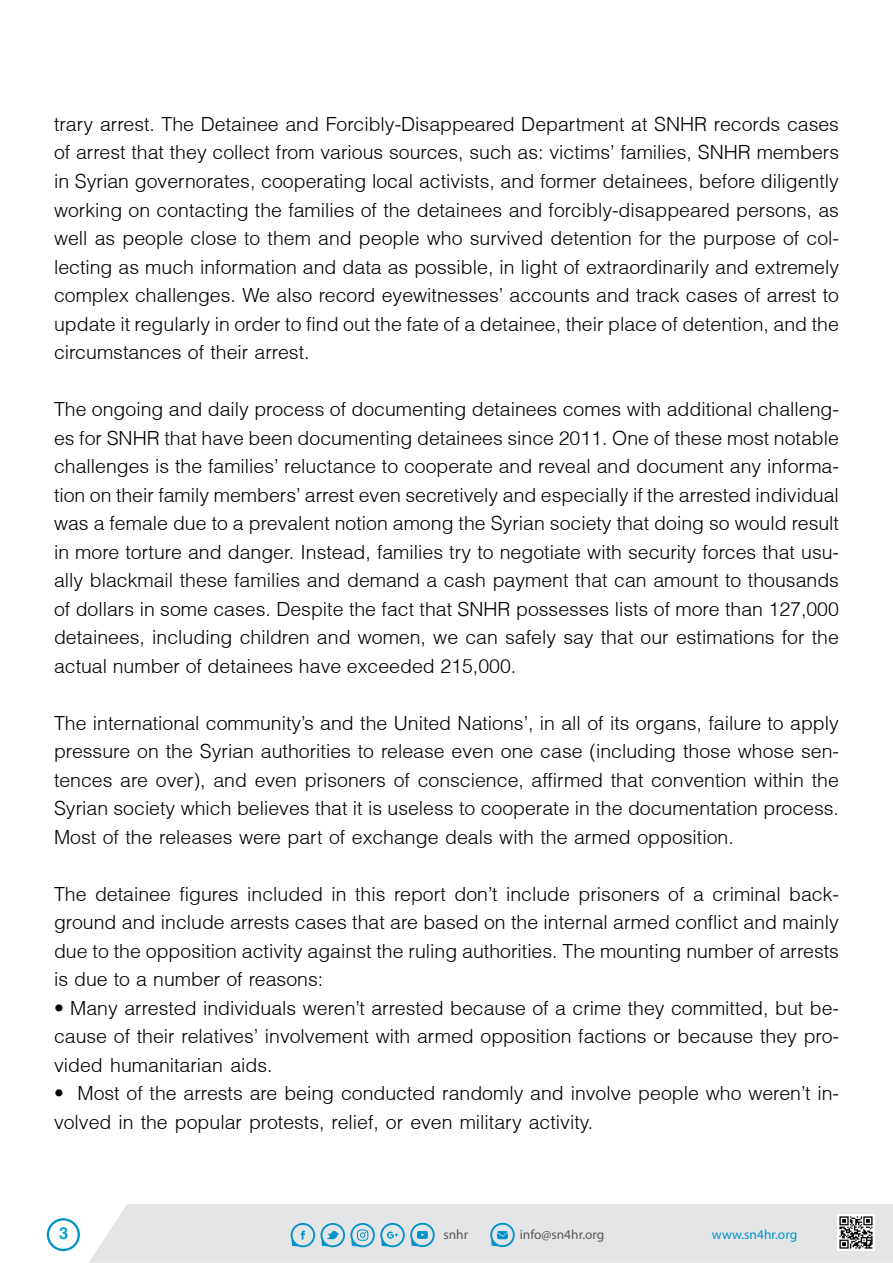
<style>
.page{position:relative;width:893px;height:1263px;background:#fff}
.page>*{position:absolute;margin:0;border:0;box-sizing:border-box;transform-origin:0 0}
.t1{font:300 19.5px/28.5px "Helvetica";color:#000;text-align:justify}
.t2{font:700 16.5px "Helvetica";color:#00a4e2}
.t3{font:13.35px "Myriad Pro";color:#58595b}
.t4{font:13.35px "Myriad Pro";color:#0092c8}
</style>
<div class="page">
<div style="left:89px;top:1204px;width:804px;height:59px;background:#e4e5e6"></div>
<svg style="left:291px;top:1223px;width:24px;height:24px"></svg>
<svg style="left:321px;top:1223px;width:114px;height:24px"></svg>
<svg style="left:490px;top:1223px;width:25px;height:24px"></svg>
<img style="left:837px;top:1214px;width:37px;height:37px">
<svg style="left:47px;top:1218px;width:33px;height:33px"></svg>
<p class="t1" style="left:54px;top:110px;width:787px">trary arrest. The Detainee and Forcibly-Disappeared Department at SNHR records cases of arrest that they collect from various sources, such as: victims’ families, SNHR members in Syrian governorates, cooperating local activists, and former detainees, before diligently working on contacting the families of the detainees and forcibly-disappeared persons, as</p>
<p class="t1" style="left:54px;top:252px;width:787px">lecting as much information and data as possible in, light of extraordinarily and extremely</p>
<p class="t1" style="left:54px;top:224px;width:786px">well as people close to them and people who survived detention for the purpose of col-</p>
<p class="t1" style="left:54px;top:281px;width:786px">complex challenges. We also record eyewitnesses’ accounts and track cases of arrest to update it regularly in order to find out the fate of a detainee, their place of detention, and the circumstances of their arrest.</p>
<p class="t1" style="left:54px;top:395px;width:786px">The ongoing and daily process of documenting detainees comes with additional challeng-</p>
<p class="t1" style="left:54px;top:423px;width:786px">es for SNHR that have been documenting detainees since 2011. One of these most notable</p>
<p class="t1" style="left:54px;top:452px;width:786px">challenges is the families’ reluctance to cooperate and reveal and document any informa-</p>
<p class="t1" style="left:54px;top:509px;width:786px">was a female due to a prevalent notion among the Syrian society that doing so would result</p>
<p class="t1" style="left:54px;top:566px;width:786px">ally blackmail these families and demand a cash payment that can amount to thousands</p>
<p class="t1" style="left:54px;top:480px;width:786px">tion on their family members’ arrest even secretively and especially if the arrested individual</p>
<p class="t1" style="left:54px;top:537px;width:787px">in more torture and danger. Instead, families try to negotiate with security forces that usu-</p>
<p class="t1" style="left:54px;top:594px;width:786px">of dollars in some cases. Despite the fact that SNHR possesses lists of more than 127,000 detainees, including children and women, we can safely say that our estimations for the actual number of detainees have exceeded 215,000.</p>
<p class="t1" style="left:54px;top:708px;width:786px">The international communitys’ and the United Nations i n,’ all of its organs, failure to apply</p>
<p class="t1" style="left:54px;top:765px;width:786px">tences are over ,) and even prisoners of conscience, affirmed that convention within the</p>
<p class="t1" style="left:54px;top:737px;width:786px">pressure on the Syrian authorities to release even one case (including those whose sen-</p>
<p class="t1" style="left:54px;top:794px;width:786px">Syrian society which believes that isit useless to cooperate in the documentation process.<br>Most of the releases were part of exchange deals with the armed opposition.</p>
<p class="t1" style="left:54px;top:879px;width:786px">The detainee figures included in this report don t’ include prisoners of a criminal back-</p>
<p class="t1" style="left:54px;top:936px;width:786px">due to the opposition activity against the ruling authorities. The mounting number of arrests is due to a number of reasons:</p>
<p class="t1" style="left:54px;top:908px;width:786px">ground and include arrests cases that are based on the internal armed conflict and mainly</p>
<p class="t1" style="left:54px;top:993px;width:786px">• Many arrested individuals weren t’ arrested because of a crime they committed, but be-</p>
<p class="t1" style="left:54px;top:1022px;width:786px">cause of their relatives’ involvement with armed opposition factions or because they pro-</p>
<p class="t1" style="left:54px;top:1050px;width:220px">vided humanitarian aids.</p>
<p class="t1" style="left:54px;top:1079px;width:11px">•</p>
<p class="t1" style="left:77px;top:1079px;width:763px">Most of the arrests are being conducted randomly and involve people who weren i nt’ -</p>
<p class="t1" style="left:54px;top:1107px;width:541px">volved in the popular protests, relief, or even military activity.</p>
<p class="t2" style="left:59px;top:1223px;width:11px">3</p>
<p class="t3" style="left:443px;top:1226px;width:26px">snhr</p>
<p class="t3" style="left:520px;top:1226px;width:86px">info@sn4hr.org</p>
<p class="t4" style="left:712px;top:1226px;width:87px">www.sn4hr.org</p>
</div>
